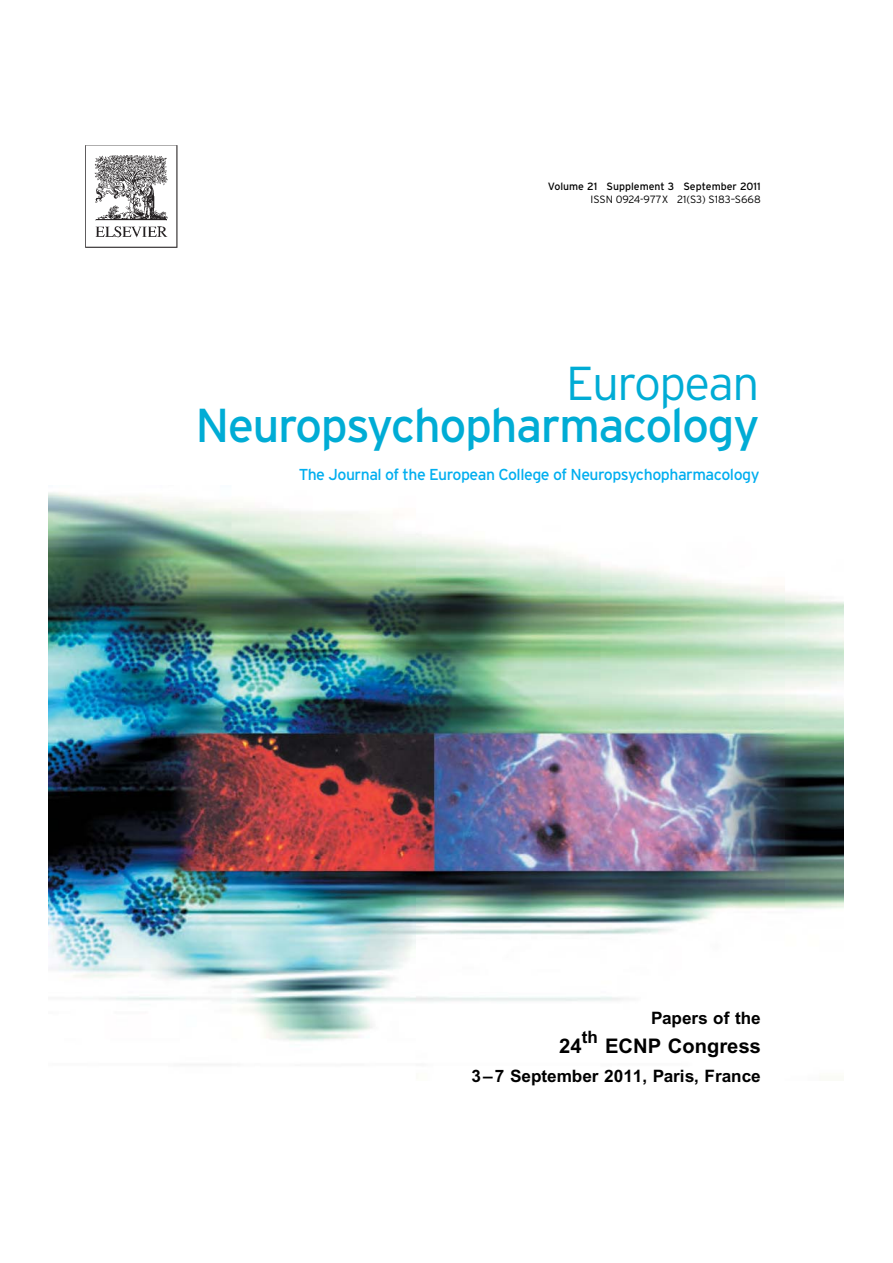
<style>
.page{position:relative;width:893px;height:1263px;background:#fff}
.page>*{position:absolute;margin:0;border:0;box-sizing:border-box;transform-origin:0 0}
.t1{font:47.55px/42.3px "Interstate";letter-spacing:-.035em;color:#00acd5;text-align:right}
.t2{font:20.1px "JS Arial MT Bold";color:#000}
.t3{font:17.1px "JS Arial MT Bold";color:#000}
.t4{font:15.9px "Interstate";letter-spacing:-.03em;color:#00aeef}
.t5{font:10.5px/13.2px "Interstate";color:#000;text-align:right}
.s1{font-weight:300}
</style>
<div class="page">
<img style="left:85px;top:145px;width:93px;height:103px">
<img style="left:48px;top:492px;width:796px;height:550px">
<p class="t5" style="left:548px;top:180px;width:214px">Volume 21 Supplement 3 September 2011<br><span class="s1">ISSN 0924-977X 21(S3) S183–S668</span></p>
<p class="t1" style="left:195px;top:362px;width:565px"><span class="s1">European<br></span>Neuropsychopharmacology</p>
<p class="t4" style="left:299px;top:466px;width:462px">The Journal of the European College of Neuropsychopharmacology</p>
<p class="t3" style="left:651px;top:1011px;width:111px">Papers of the</p>
<p class="t3" style="left:582px;top:1031px;width:18px">th</p>
<p class="t2" style="left:605px;top:1038px;width:157px">ECNP Congress</p>
<p class="t3" style="left:471px;top:1069px;width:291px">3 – 7 September 2011, Paris, France</p>
<p class="t2" style="left:559px;top:1038px;width:24px">24</p>
</div>
